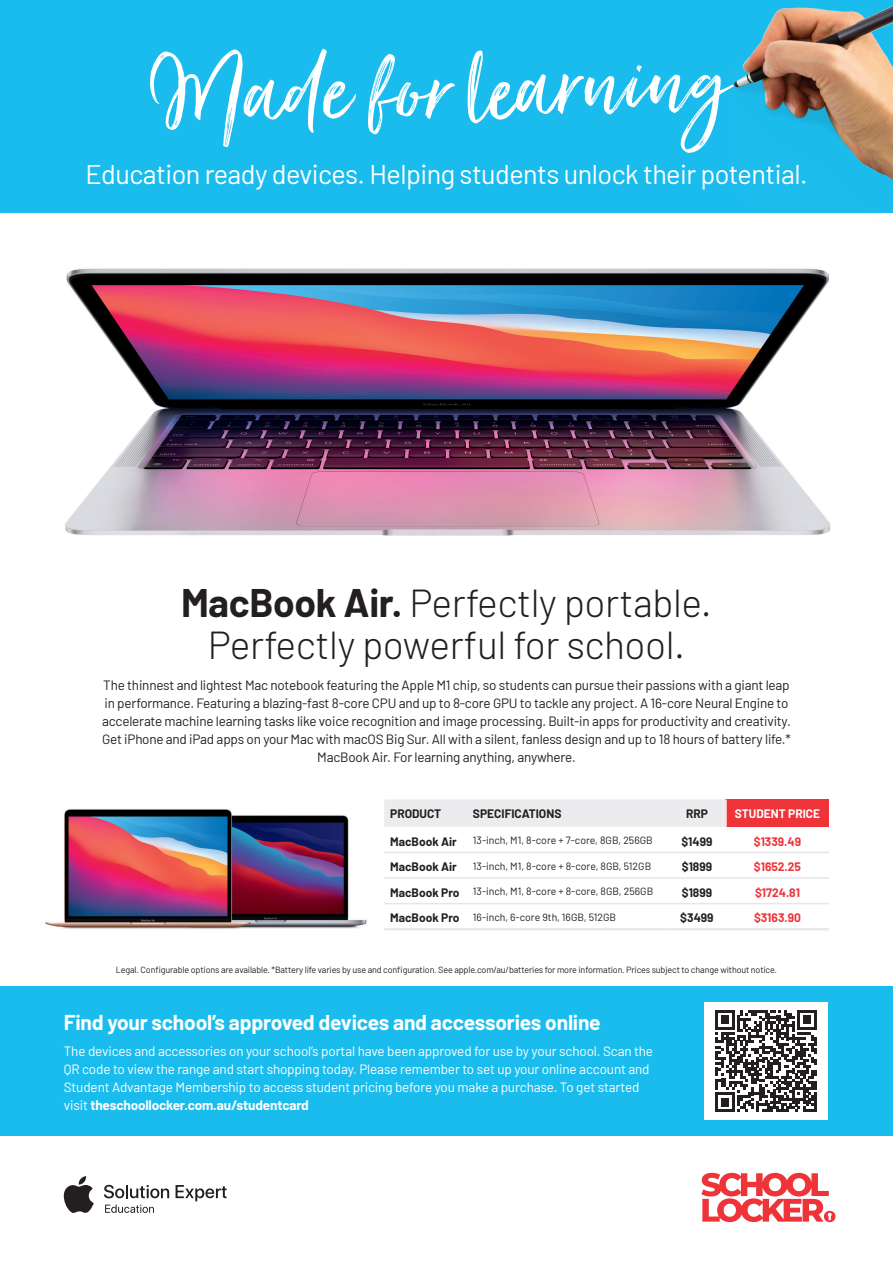
<style>
.page{position:relative;width:893px;height:1263px;background:#fff}
.page>*{position:absolute;margin:0;border:0;box-sizing:border-box;transform-origin:0 0}
.body{font:300 39px/42px "Barlow";letter-spacing:-.01em;color:#231f20;text-align:center}
.body-2{font:27px "Barlow";letter-spacing:-.02em;color:#fff}
.t1{font:700 21px "Barlow";letter-spacing:-.01em;color:#fff}
.body-3{font:13.5px/18px "Barlow";letter-spacing:-.015em;color:#231f20;text-align:center}
.t2{font:13.5px/18px "Barlow";letter-spacing:-.01em;color:#fff}
.t3{font:700 12px "Barlow";color:#231f20}
.t4{font:700 12px "Barlow";color:#ee3339}
.t5{font:700 12px "Barlow";color:#fff}
.t6{font:10.5px "Barlow";color:#231f20}
.body-4{font:9px "Barlow";letter-spacing:-.015em;color:#231f20}
.s1{font-weight:700}
</style>
<div class="page">
<div style="left:0;top:0;width:730px;height:213px;background:#1abced"></div>
<img style="left:730px;top:0;width:163px;height:213px">
<svg style="left:150px;top:49px;width:305px;height:98px;background:#42c7f0"></svg>
<svg style="left:467px;top:50px;width:267px;height:103px;background:#3dc6ef"></svg>
<img style="left:45px;top:809px;width:322px;height:120px">
<div style="left:384px;top:799px;width:341px;height:28px;background:#ececee"></div>
<div style="left:726px;top:799px;width:103px;height:28px;background:#ee3339"></div>
<hr style="left:725px;top:799px;width:2px;height:28px;background:#fff">
<hr style="left:384px;top:852px;width:83px;height:1px;background:#e6e7e9">
<hr style="left:467px;top:852px;width:204px;height:1px;background:#e6e7e9">
<hr style="left:671px;top:852px;width:55px;height:1px;background:#e6e7e9">
<hr style="left:726px;top:852px;width:103px;height:1px;background:#e6e7e9">
<hr style="left:384px;top:877px;width:83px;height:2px;background:#e6e7e9">
<hr style="left:467px;top:877px;width:204px;height:2px;background:#e6e7e9">
<hr style="left:671px;top:877px;width:55px;height:2px;background:#e6e7e9">
<hr style="left:726px;top:877px;width:103px;height:2px;background:#e6e7e9">
<hr style="left:384px;top:903px;width:83px;height:1px;background:#e6e7e9">
<hr style="left:467px;top:903px;width:204px;height:1px;background:#e6e7e9">
<hr style="left:671px;top:903px;width:55px;height:1px;background:#e6e7e9">
<hr style="left:726px;top:903px;width:103px;height:1px;background:#e6e7e9">
<hr style="left:384px;top:928px;width:83px;height:2px;background:#e6e7e9">
<hr style="left:467px;top:928px;width:204px;height:2px;background:#e6e7e9">
<hr style="left:671px;top:928px;width:55px;height:2px;background:#e6e7e9">
<hr style="left:726px;top:928px;width:103px;height:2px;background:#e6e7e9">
<div style="left:0;top:986px;width:893px;height:149px;background:#1abced"></div>
<div style="left:704px;top:1002px;width:124px;height:118px;background:#fff"></div>
<svg style="left:715px;top:1010px;width:102px;height:101px"></svg>
<hr style="left:814px;top:1092px;width:3px;height:19px;background:#231f20">
<svg style="left:701px;top:1173px;width:134px;height:49px"></svg>
<svg style="left:104px;top:1185px;width:65px;height:13px"></svg>
<svg style="left:176px;top:1185px;width:51px;height:16px"></svg>
<svg style="left:105px;top:1204px;width:49px;height:9px"></svg>
<svg style="left:64px;top:1176px;width:30px;height:37px"></svg>
<img style="left:65px;top:268px;width:765px;height:268px">
<p class="body-2" style="left:85px;top:154px;width:724px">Education ready devices. Helping students unlock their potential.</p>
<p class="body" style="left:181px;top:579px;width:532px"><span class="s1">MacBook Air.</span> Perfectly portable.<br>Perfectly powerful for school.</p>
<p class="body-3" style="left:102px;top:675px;width:690px">The thinnest and lightest Mac notebook featuring the Apple M1 chip, so students can pursue their passions with a giant leap in performance. Featuring a blazing-fast 8-core CPU and up to 8-core GPU to tackle any project. A 16-core Neural Engine to accelerate machine learning tasks like voice recognition and image processing. Built-in apps for productivity and creativity.<br>Get iPhone and iPad apps on your Mac with macOS Big Sur. All with a silent, fanless design and up to 18 hours of battery life.* MacBook Air. For learning anything, anywhere.</p>
<p class="t3" style="left:390px;top:805px;width:53px">PRODUCT</p>
<p class="t3" style="left:473px;top:805px;width:90px">SPECIFICATIONS</p>
<p class="t3" style="left:686px;top:805px;width:23px">RRP</p>
<p class="t5" style="left:735px;top:805px;width:87px">STUDENT PRICE</p>
<p class="t3" style="left:390px;top:832px;width:68px">MacBook Air</p>
<p class="t6" style="left:473px;top:833px;width:181px">13-inch, M1, 8-core + 7-core, 8GB, 256GB</p>
<p class="t3" style="left:681px;top:832px;width:33px">$1499</p>
<p class="t4" style="left:754px;top:832px;width:49px">$1339.49</p>
<p class="t3" style="left:390px;top:858px;width:68px">MacBook Air</p>
<p class="t6" style="left:473px;top:858px;width:180px">13-inch, M1, 8-core + 8-core, 8GB, 512GB</p>
<p class="t3" style="left:682px;top:858px;width:32px">$1899</p>
<p class="t4" style="left:754px;top:858px;width:49px">$1652.25</p>
<p class="t3" style="left:390px;top:883px;width:71px">MacBook Pro</p>
<p class="t6" style="left:473px;top:884px;width:182px">13-inch, M1, 8-core + 8-core, 8GB, 256GB</p>
<p class="t3" style="left:682px;top:883px;width:32px">$1899</p>
<p class="t4" style="left:755px;top:883px;width:46px">$1724.81</p>
<p class="t3" style="left:390px;top:909px;width:71px">MacBook Pro</p>
<p class="t6" style="left:473px;top:909px;width:145px">16-inch, 6-core 9th, 16GB, 512GB</p>
<p class="t3" style="left:680px;top:909px;width:35px">$3499</p>
<p class="t4" style="left:754px;top:909px;width:48px">$3163.90</p>
<p class="body-4" style="left:116px;top:963px;width:663px">Legal. Configurable options are available. *Battery life varies by use and configuration. See apple.com/au/batteries for more information. Prices subject to change without notice.</p>
<p class="t1" style="left:64px;top:1006px;width:538px">Find your school’s approved devices and accessories online</p>
<p class="t2" style="left:64px;top:1041px;width:591px">The devices and accessories on your school’s portal have been approved for use by your school. Scan the QR code to view the range and start shopping today. Please remember to set up your online account and Student Advantage Membership to access student pricing before you make a purchase. To get started visit <span class="s1">theschoollocker.com.au/studentcard</span></p>
</div>
